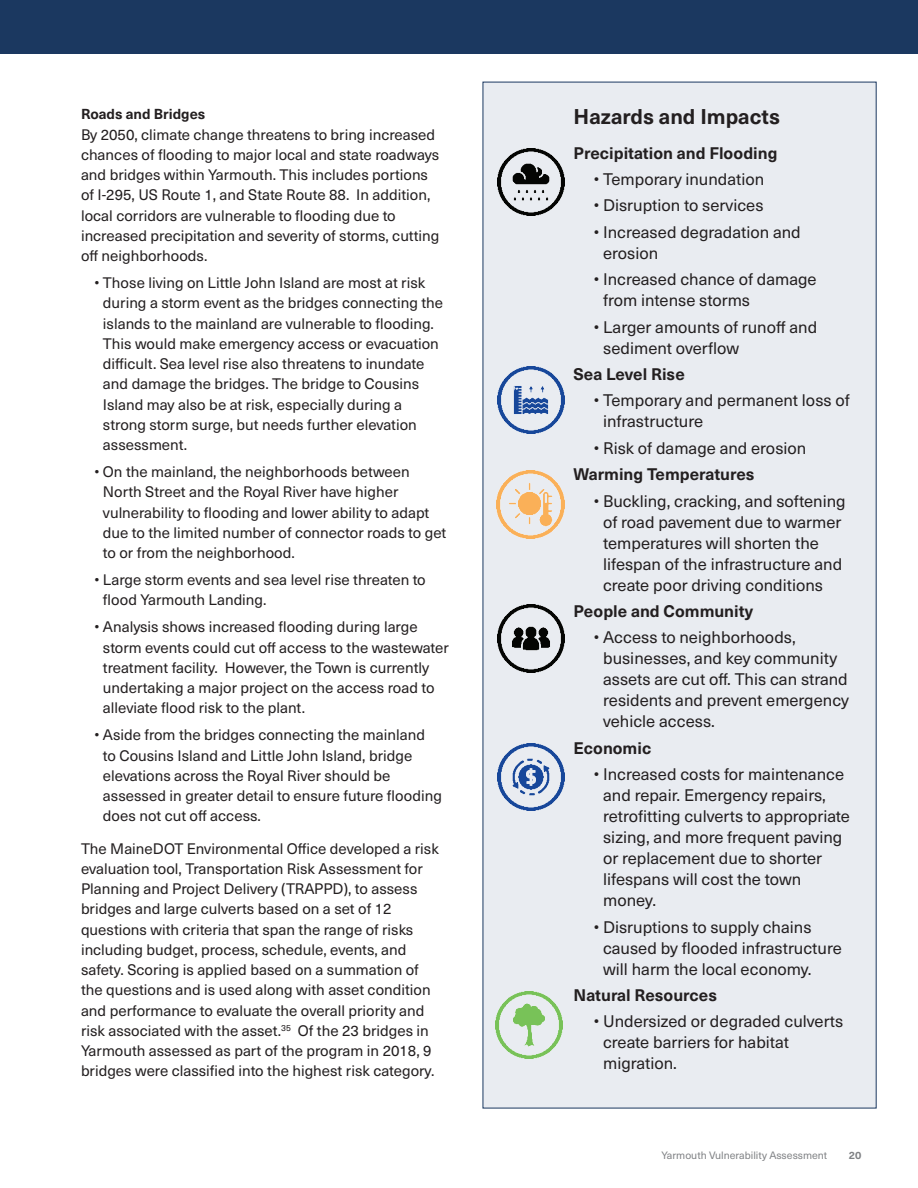
<style>
.page{position:relative;width:918px;height:1188px;background:#fff}
.page>*{position:absolute;margin:0;border:0;box-sizing:border-box;transform-origin:0 0}
.t1{font:700 21px "Neue Haas Unica W1 G";color:#231f20}
.t2{font:16.5px/21px "Neue Haas Unica W1 G";color:#231f20}
.t3{font:700 16.5px "Neue Haas Unica W1 G";color:#231f20}
.t4{font:15px/20.2px "Neue Haas Unica W1 G";color:#231f20}
.t5{font:700 14.25px "Neue Haas Unica W1 G";color:#231f20}
.t6{font:10.5px "Neue Haas Unica W1 G";color:#808285}
.t7{font:700 10.5px "Neue Haas Unica W1 G";color:#808285}
</style>
<div class="page">
<div style="left:483px;top:82px;width:394px;height:1026px;background:#e9ecf1"></div>
<img style="left:497px;top:605px;width:67px;height:67px">
<img style="left:497px;top:743px;width:67px;height:67px">
<img style="left:497px;top:367px;width:67px;height:67px">
<img style="left:495px;top:991px;width:68px;height:68px">
<img style="left:497px;top:148px;width:67px;height:68px">
<img style="left:497px;top:470px;width:68px;height:69px">
<div style="left:0;top:0;width:918px;height:54px;background:#1b3860"></div>
<p class="t5" style="left:81px;top:104px;width:126px">Roads and Bridges</p>
<p class="t4" style="left:81px;top:123px;width:360px">By 2050, climate change threatens to bring increased chances of flooding to major local and state roadways and bridges within Yarmouth. This includes portions of I-295, US Route 1, and State Route 88. In addition, local corridors are vulnerable to flooding due to increased precipitation and severity of storms, cutting off neighborhoods.</p>
<p class="t4" style="left:103px;top:272px;width:342px;text-indent:-8px">• Those living on Little John Island are most at risk during a storm event as the bridges connecting the islands to the mainland are vulnerable to flooding.<br>This would make emergency access or evacuation difficult. Sea level rise also threatens to inundate and damage the bridges. The bridge to Cousins Island may also be at risk, especially during a strong storm surge, but needs further elevation assessment.</p>
<p class="t4" style="left:103px;top:461px;width:345px;text-indent:-8px">• On the mainland, the neighborhoods between North Street and the Royal River have higher vulnerability to flooding and lower ability to adapt due to the limited number of connector roads to get to or from the neighborhood.</p>
<p class="t4" style="left:103px;top:569px;width:324px;text-indent:-8px">• Large storm events and sea level rise threaten to flood Yarmouth Landing.</p>
<p class="t4" style="left:103px;top:616px;width:347px;text-indent:-8px">• Analysis shows increased flooding during large storm events could cut off access to the wastewater treatment facility. However, the Town is currently undertaking a major project on the access road to alleviate flood risk to the plant.</p>
<p class="t4" style="left:103px;top:724px;width:340px;text-indent:-8px">• Aside from the bridges connecting the mainland<br>to Cousins Island and Little John Island, bridge elevations across the Royal River should be assessed in greater detail to ensure future flooding does not cut off access.</p>
<p class="t4" style="left:81px;top:837px;width:359px">The MaineDOT Environmental Office developed a risk evaluation tool, Transportation Risk Assessment for Planning and Project Delivery (TRAPPD), to assess bridges and large culverts based on a set of 12 questions with criteria that span the range of risks including budget, process, schedule, events, and safety. Scoring is applied based on a summation of the questions and is used along with asset condition and performance to evaluate the overall priority and risk associated with the asset.<sup>35</sup> Of the 23 bridges in Yarmouth assessed as part of the program in 2018, 9 bridges were classified into the highest risk category.</p>
<h1 class="t1" style="left:574px;top:101px;width:208px">Hazards and Impacts</h1>
<p class="t3" style="left:574px;top:140px;width:205px">Precipitation and Flooding</p>
<p class="t2" style="left:594px;top:168px;width:172px">• Temporary inundation</p>
<p class="t2" style="left:594px;top:194px;width:171px">• Disruption to services</p>
<p class="t2" style="left:603px;top:220px;width:199px;text-indent:-9px">• Increased degradation and erosion</p>
<p class="t2" style="left:603px;top:268px;width:215px;text-indent:-9px">• Increased chance of damage from intense storms</p>
<p class="t2" style="left:603px;top:315px;width:216px;text-indent:-9px">• Larger amounts of runoff and sediment overflow</p>
<p class="t3" style="left:574px;top:362px;width:113px">Sea Level Rise</p>
<p class="t2" style="left:603px;top:389px;width:248px;text-indent:-9px">• Temporary and permanent loss of infrastructure</p>
<p class="t2" style="left:594px;top:437px;width:214px">• Risk of damage and erosion</p>
<p class="t3" style="left:574px;top:462px;width:182px">Warming Temperatures</p>
<p class="t2" style="left:603px;top:489px;width:244px;text-indent:-9px">• Buckling, cracking, and softening of road pavement due to warmer temperatures will shorten the lifespan of the infrastructure and create poor driving conditions</p>
<p class="t3" style="left:574px;top:599px;width:181px">People and Community</p>
<p class="t2" style="left:603px;top:626px;width:247px;text-indent:-9px">• Access to neighborhoods, businesses, and key community assets are cut off. This can strand residents and prevent emergency vehicle access.</p>
<p class="t3" style="left:574px;top:735px;width:79px">Economic</p>
<p class="t2" style="left:603px;top:763px;width:248px;text-indent:-9px">• Increased costs for maintenance and repair. Emergency repairs, retrofitting culverts to appropriate sizing, and more frequent paving or replacement due to shorter lifespans will cost the town money.</p>
<p class="t2" style="left:603px;top:915px;width:240px;text-indent:-9px">• Disruptions to supply chains caused by flooded infrastructure will harm the local economy.</p>
<p class="t3" style="left:574px;top:983px;width:145px">Natural Resources</p>
<p class="t2" style="left:603px;top:1010px;width:242px;text-indent:-9px">• Undersized or degraded culverts create barriers for habitat migration.</p>
<p class="t6" style="left:662px;top:1148px;width:167px">Yarmouth Vulnerability Assessment</p>
<p class="t7" style="left:849px;top:1148px;width:14px">20</p>
</div>
